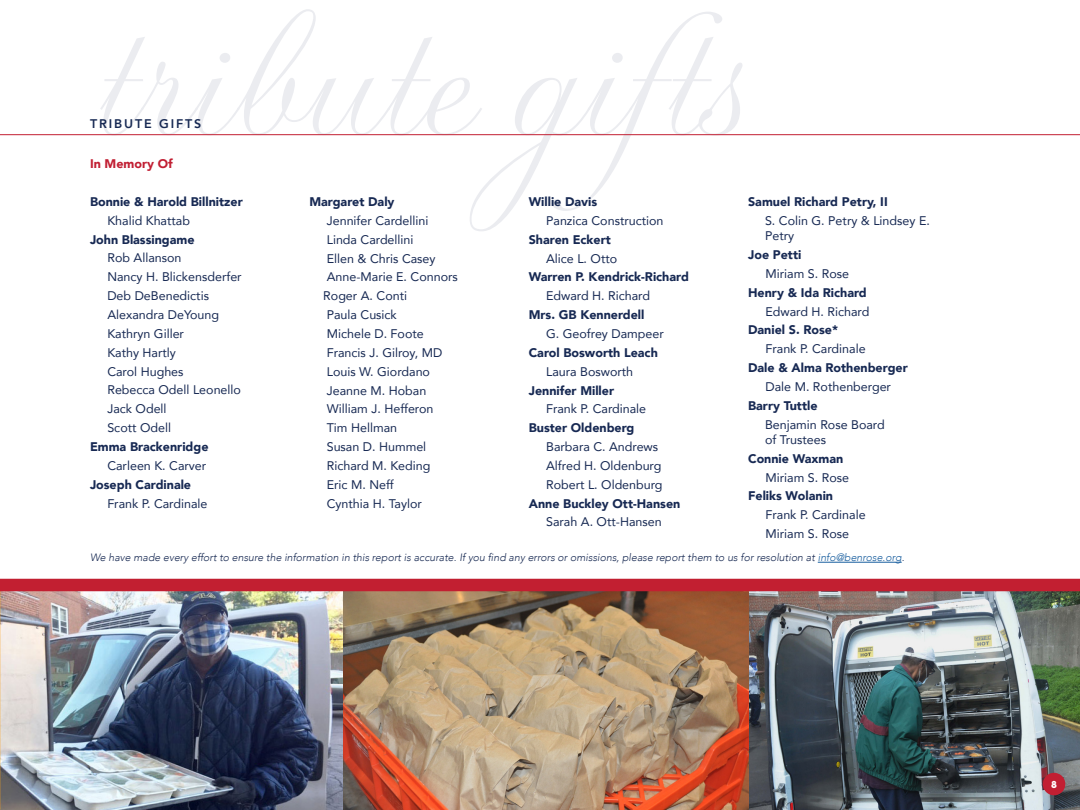
<style>
.page{position:relative;width:1080px;height:810px;background:#fff}
.page>*{position:absolute;margin:0;border:0;box-sizing:border-box;transform-origin:0 0}
.t1{font:12.5px/15.2px "Avenir";color:#172953}
.t2{font:900 12.5px "Avenir";color:#172953}
.t3{font:800 12.5px "Avenir";letter-spacing:.15em;color:#172953}
.t4{font:900 12.5px "Avenir";color:#c11f33}
.t5{font:italic 300 10.62px "Avenir";color:#182a53}
.t6{font:700 9.5px "ITC Avant Garde Pro";color:#fff}
.s1{color:#175d9e}
</style>
<div class="page">
<hr style="left:818px;top:562px;width:84px;height:1px;background:#175d9e">
<hr style="left:0;top:134px;width:1080px;height:1px;background:#c21f32">
<img style="left:1px;top:591px;width:342px;height:219px">
<img style="left:749px;top:591px;width:331px;height:219px">
<img style="left:343px;top:591px;width:406px;height:219px">
<img style="left:0;top:584px;width:1px;height:226px">
<div style="left:0;top:579px;width:1080px;height:12px;background:#c21f31"></div>
<div style="left:1043px;top:773px;width:22px;height:22px;background:#c21f32;border-radius:50%"></div>
<p class="t3" style="left:90px;top:114px;width:113px">TRIBUTE GIFTS</p>
<p class="t4" style="left:90px;top:153px;width:84px">In Memory Of</p>
<p class="t2" style="left:90px;top:191px;width:154px">Bonnie &amp; Harold Billnitzer</p>
<p class="t1" style="left:107px;top:212px;width:84px">Khalid Khattab</p>
<p class="t2" style="left:90px;top:229px;width:106px">John Blassingame</p>
<p class="t1" style="left:107px;top:250px;width:76px">Rob Allanson</p>
<p class="t1" style="left:107px;top:269px;width:136px">Nancy H. Blickensderfer</p>
<p class="t1" style="left:107px;top:288px;width:103px">Deb DeBenedictis</p>
<p class="t1" style="left:107px;top:307px;width:113px">Alexandra DeYoung</p>
<p class="t1" style="left:107px;top:326px;width:78px">Kathryn Giller</p>
<p class="t1" style="left:107px;top:344px;width:70px">Kathy Hartly</p>
<p class="t1" style="left:107px;top:363px;width:78px">Carol Hughes</p>
<p class="t1" style="left:107px;top:382px;width:135px">Rebecca Odell Leonello</p>
<p class="t1" style="left:107px;top:401px;width:61px">Jack Odell</p>
<p class="t1" style="left:107px;top:420px;width:65px">Scott Odell</p>
<p class="t2" style="left:90px;top:436px;width:120px">Emma Brackenridge</p>
<p class="t1" style="left:107px;top:457px;width:100px">Carleen K. Carver</p>
<p class="t2" style="left:90px;top:474px;width:103px">Joseph Cardinale</p>
<p class="t1" style="left:107px;top:495px;width:102px">Frank P. Cardinale</p>
<p class="t2" style="left:309px;top:191px;width:87px">Margaret Daly</p>
<p class="t1" style="left:327px;top:213px;width:103px">Jennifer Cardellini</p>
<p class="t1" style="left:327px;top:231px;width:88px">Linda Cardellini</p>
<p class="t1" style="left:327px;top:250px;width:110px">Ellen &amp; Chris Casey</p>
<p class="t1" style="left:327px;top:269px;width:133px">Anne-Marie E. Connors</p>
<p class="t1" style="left:323px;top:288px;width:85px">Roger A. Conti</p>
<p class="t1" style="left:327px;top:307px;width:72px">Paula Cusick</p>
<p class="t1" style="left:327px;top:326px;width:99px">Michele D. Foote</p>
<p class="t1" style="left:327px;top:344px;width:117px">Francis J. Gilroy, MD</p>
<p class="t1" style="left:327px;top:363px;width:105px">Louis W. Giordano</p>
<p class="t1" style="left:327px;top:382px;width:101px">Jeanne M. Hoban</p>
<p class="t1" style="left:327px;top:401px;width:108px">William J. Hefferon</p>
<p class="t1" style="left:327px;top:420px;width:72px">Tim Hellman</p>
<p class="t1" style="left:327px;top:439px;width:101px">Susan D. Hummel</p>
<p class="t1" style="left:327px;top:458px;width:105px">Richard M. Keding</p>
<p class="t1" style="left:327px;top:476px;width:68px">Eric M. Neff</p>
<p class="t1" style="left:327px;top:495px;width:97px">Cynthia H. Taylor</p>
<p class="t2" style="left:529px;top:191px;width:70px">Willie Davis</p>
<p class="t1" style="left:546px;top:213px;width:119px">Panzica Construction</p>
<p class="t2" style="left:529px;top:229px;width:84px">Sharen Eckert</p>
<p class="t1" style="left:546px;top:250px;width:73px">Alice L. Otto</p>
<p class="t2" style="left:529px;top:266px;width:162px">Warren P. Kendrick-Richard</p>
<p class="t1" style="left:546px;top:288px;width:105px">Edward H. Richard</p>
<p class="t2" style="left:529px;top:304px;width:117px">Mrs. GB Kennerdell</p>
<p class="t1" style="left:546px;top:326px;width:119px">G. Geofrey Dampeer</p>
<p class="t2" style="left:529px;top:342px;width:131px">Carol Bosworth Leach</p>
<p class="t1" style="left:546px;top:363px;width:89px">Laura Bosworth</p>
<p class="t2" style="left:529px;top:379px;width:87px">Jennifer Miller</p>
<p class="t1" style="left:546px;top:401px;width:102px">Frank P. Cardinale</p>
<p class="t2" style="left:529px;top:417px;width:107px">Buster Oldenberg</p>
<p class="t1" style="left:546px;top:439px;width:114px">Barbara C. Andrews</p>
<p class="t1" style="left:546px;top:458px;width:117px">Alfred H. Oldenburg</p>
<p class="t1" style="left:546px;top:476px;width:118px">Robert L. Oldenburg</p>
<p class="t2" style="left:529px;top:493px;width:153px">Anne Buckley Ott-Hansen</p>
<p class="t1" style="left:546px;top:514px;width:117px">Sarah A. Ott-Hansen</p>
<p class="t2" style="left:748px;top:191px;width:141px">Samuel Richard Petry, II</p>
<p class="t1" style="left:765px;top:213px;width:166px">S. Colin G. Petry &amp; Lindsey E.<br>Petry</p>
<p class="t2" style="left:748px;top:244px;width:55px">Joe Petti</p>
<p class="t1" style="left:766px;top:265px;width:85px">Miriam S. Rose</p>
<p class="t2" style="left:748px;top:282px;width:120px">Henry &amp; Ida Richard</p>
<p class="t1" style="left:766px;top:303px;width:105px">Edward H. Richard</p>
<p class="t2" style="left:748px;top:319px;width:92px">Daniel S. Rose*</p>
<p class="t1" style="left:766px;top:341px;width:102px">Frank P. Cardinale</p>
<p class="t2" style="left:748px;top:357px;width:161px">Dale &amp; Alma Rothenberger</p>
<p class="t1" style="left:766px;top:379px;width:127px">Dale M. Rothenberger</p>
<p class="t2" style="left:748px;top:395px;width:71px">Barry Tuttle</p>
<p class="t1" style="left:765px;top:416px;width:121px">Benjamin Rose Board of Trustees</p>
<p class="t2" style="left:748px;top:448px;width:97px">Connie Waxman</p>
<p class="t1" style="left:766px;top:469px;width:85px">Miriam S. Rose</p>
<p class="t2" style="left:748px;top:485px;width:86px">Feliks Wolanin</p>
<p class="t1" style="left:766px;top:507px;width:102px">Frank P. Cardinale</p>
<p class="t1" style="left:766px;top:526px;width:85px">Miriam S. Rose</p>
<p class="t5" style="left:90px;top:551px;width:816px">We have made every effort to ensure the information in this report is accurate. If you find any errors or omissions, please report them to us for resolution at <span class="s1">info@benrose.org</span>.</p>
<p class="t6" style="left:1051px;top:778px;width:7px">8</p>
</div>
